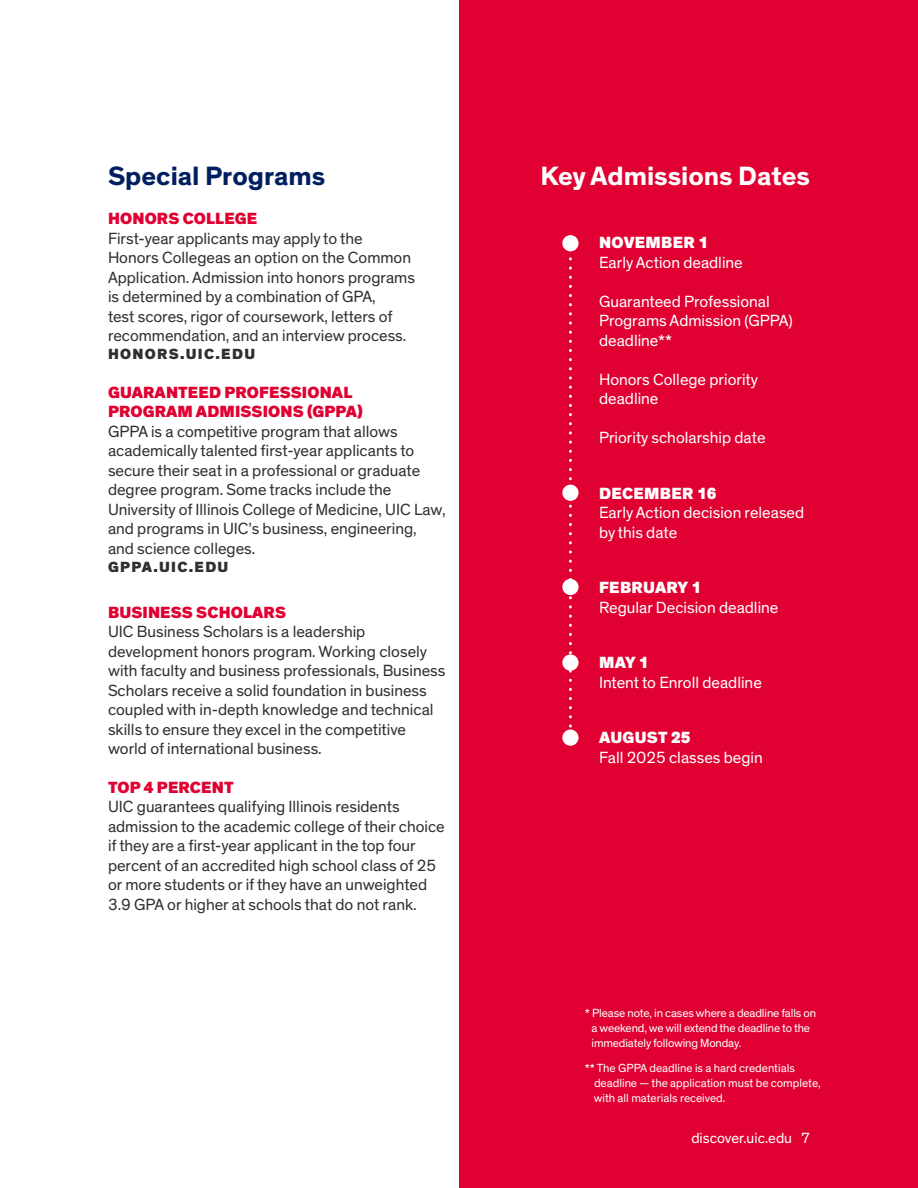
<style>
.page{position:relative;width:918px;height:1188px;background:#fff}
.page>*{position:absolute;margin:0;border:0;box-sizing:border-box;transform-origin:0 0}
.t1{font:700 27px "Theinhardt";color:#fff}
.t2{font:700 27px "Theinhardt";color:#001f61}
.t3{font:16.5px/19.5px "Theinhardt";color:#312f30}
.t4{font:16.5px/19.5px "Theinhardt";color:#fff}
.t5{font:900 16.5px "Theinhardt";letter-spacing:.01em;color:#e00031}
.t6{font:900 16.5px "Theinhardt";letter-spacing:.02em;color:#fff}
.t7{font:900 15px "Theinhardt";letter-spacing:.09em;color:#312f30}
.t8{font:15px "Theinhardt";color:#fff}
.t9{font:12px "Theinhardt";letter-spacing:-.01em;color:#fff}
</style>
<div class="page">
<div style="left:459px;top:0;width:459px;height:1188px;background:#e00031"></div>
<svg style="left:569px;top:251px;width:3px;height:479px"></svg>
<div style="left:563px;top:236px;width:15px;height:15px;background:#fff;border-radius:50%"></div>
<div style="left:562px;top:235px;width:17px;height:16px;border:2px solid #fff;border-radius:50%"></div>
<div style="left:563px;top:485px;width:15px;height:15px;background:#fff;border-radius:50%"></div>
<div style="left:562px;top:485px;width:17px;height:16px;border:2px solid #fff;border-radius:50%"></div>
<div style="left:563px;top:580px;width:15px;height:14px;background:#fff;border-radius:50%"></div>
<div style="left:562px;top:579px;width:17px;height:16px;border:2px solid #fff;border-radius:50%"></div>
<div style="left:563px;top:655px;width:15px;height:15px;background:#fff;border-radius:50%"></div>
<div style="left:562px;top:654px;width:17px;height:17px;border:2px solid #fff;border-radius:50%"></div>
<div style="left:563px;top:730px;width:15px;height:15px;background:#fff;border-radius:50%"></div>
<div style="left:562px;top:730px;width:17px;height:16px;border:2px solid #fff;border-radius:50%"></div>
<p class="t2" style="left:108px;top:159px;width:219px">Special Programs</p>
<p class="t5" style="left:108px;top:208px;width:151px">HONORS COLLEGE</p>
<p class="t3" style="left:108px;top:229px;width:308px">First-year applicants may apply to the Honors Collegeas an option on the Common Application. Admission into honors programs is determined by a combination of GPA,<br>test scores, rigor of coursework, letters of recommendation, and an interview process.</p>
<p class="t7" style="left:108px;top:345px;width:149px">HONORS.UIC.EDU</p>
<p class="t5" style="left:108px;top:382px;width:246px">GUARANTEED PROFESSIONAL</p>
<p class="t5" style="left:108px;top:401px;width:256px">PROGRAM ADMISSIONS (GPPA)</p>
<p class="t3" style="left:108px;top:422px;width:339px">GPPA is a competitive program that allows academically talented first-year applicants to secure their seat in a professional or graduate degree program. Some tracks include the University of Illinois College of Medicine, UIC Law, and programs in UIC’s business, engineering, and science colleges.</p>
<p class="t7" style="left:108px;top:557px;width:122px">GPPA.UIC.EDU</p>
<p class="t5" style="left:108px;top:602px;width:179px">BUSINESS SCHOLARS</p>
<p class="t3" style="left:108px;top:622px;width:339px">UIC Business Scholars is a leadership development honors program. Working closely with faculty and business professionals, Business Scholars receive a solid foundation in business coupled with in-depth knowledge and technical skills to ensure they excel in the competitive world of international business.</p>
<p class="t5" style="left:108px;top:777px;width:127px">TOP 4 PERCENT</p>
<p class="t3" style="left:108px;top:797px;width:338px">UIC guarantees qualifying Illinois residents admission to the academic college of their choice if they are a first-year applicant in the top four percent of an accredited high school class of 25 or more students or if they have an unweighted 3.9 GPA or higher at schools that do not rank.</p>
<p class="t1" style="left:540px;top:159px;width:271px">Key Admissions Dates</p>
<p class="t6" style="left:599px;top:232px;width:111px">NOVEMBER 1</p>
<p class="t4" style="left:599px;top:253px;width:145px">Early Action deadline</p>
<p class="t4" style="left:599px;top:292px;width:195px">Guaranteed Professional<br>Programs Admission (GPPA) deadline**</p>
<p class="t4" style="left:599px;top:370px;width:161px">Honors College priority deadline</p>
<p class="t4" style="left:599px;top:428px;width:168px">Priority scholarship date</p>
<p class="t6" style="left:599px;top:483px;width:119px">DECEMBER 16</p>
<p class="t4" style="left:599px;top:503px;width:207px">Early Action decision released by this date</p>
<p class="t6" style="left:599px;top:577px;width:103px">FEBRUARY 1</p>
<p class="t4" style="left:599px;top:598px;width:181px">Regular Decision deadline</p>
<p class="t6" style="left:599px;top:652px;width:51px">MAY 1</p>
<p class="t4" style="left:599px;top:673px;width:164px">Intent to Enroll deadline</p>
<p class="t6" style="left:599px;top:727px;width:93px">AUGUST 25</p>
<p class="t4" style="left:599px;top:748px;width:165px">Fall 2025 classes begin</p>
<p class="t9" style="left:585px;top:1006px;width:233px">* Please note, in cases where a deadline falls on</p>
<p class="t9" style="left:592px;top:1021px;width:220px">a weekend, we will extend the deadline to the</p>
<p class="t9" style="left:592px;top:1036px;width:151px">immediately following Monday.</p>
<p class="t9" style="left:585px;top:1061px;width:212px">** The GPPA deadline is a hard credentials</p>
<p class="t9" style="left:594px;top:1076px;width:228px">deadline — the application must be complete,</p>
<p class="t9" style="left:594px;top:1091px;width:133px">with all materials received.</p>
<p class="t8" style="left:691px;top:1129px;width:120px">discover.uic.edu 7</p>
</div>
